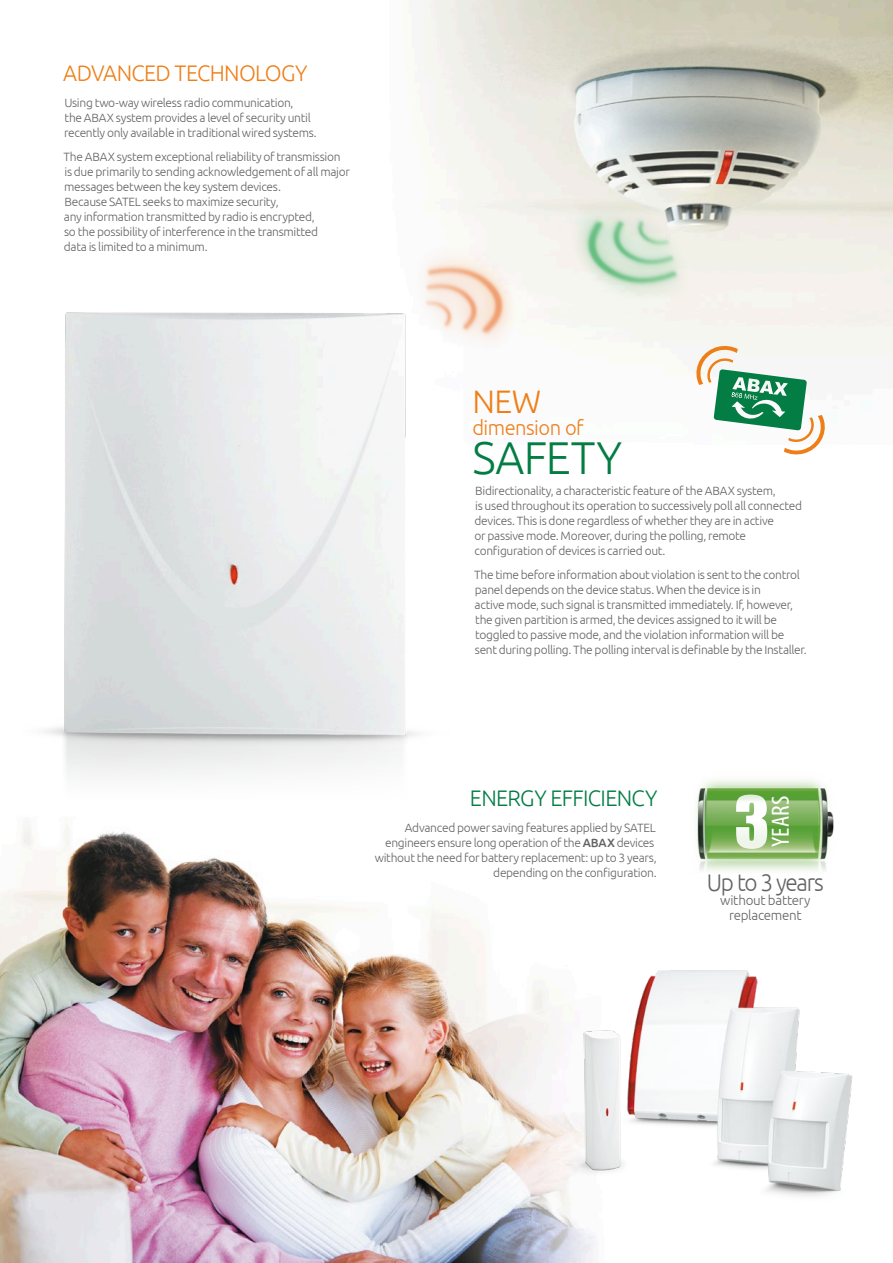
<style>
.page{position:relative;width:893px;height:1263px;background:#fff}
.page>*{position:absolute;margin:0;border:0;box-sizing:border-box;transform-origin:0 0}
.t1{font:66px "Impact";color:#fff}
.t2{font:300 46.05px "Ubuntu";letter-spacing:-.01em;color:#037d44}
.t3{font:300 32.55px "Ubuntu";color:#ee7f18}
.t4{font:condensed 24.9px "Myriad Pro";letter-spacing:.01em;color:#fff;scale:1.04 1}
.t5{font:300 24px "Ubuntu";letter-spacing:-.055em;color:#646466;scale:.94 1}
.t6{font:300 22.5px "Ubuntu";letter-spacing:-.03em;color:#ee7f18}
.t7{font:300 22.5px "Ubuntu";letter-spacing:-.03em;color:#037d44}
.t8{font:300 20.55px "Ubuntu";letter-spacing:-.025em;color:#ee7f18}
.t9{font:300 13.5px/14.9px "Ubuntu";letter-spacing:-.02em;color:#646466;text-align:center}
.t10{font:300 12px/15px "Ubuntu";letter-spacing:-.025em;color:#646466}
.s1{font-weight:500}
</style>
<div class="page">
<img style="left:0;top:826px;width:596px;height:437px">
<img style="left:423px;top:0;width:470px;height:354px">
<img style="left:45px;top:312px;width:372px;height:465px">
<svg style="left:696px;top:346px;width:129px;height:108px"></svg>
<img style="left:546px;top:948px;width:307px;height:262px">
<img style="left:562px;top:203px;width:128px;height:96px">
<img style="left:416px;top:239px;width:102px;height:122px">
<img style="left:697px;top:779px;width:137px;height:92px">
<p class="t6" style="left:63px;top:60px;width:246px">ADVANCED TECHNOLOGY</p>
<p class="t10" style="left:64px;top:95px;width:254px">Using two-way wireless radio communication,<br>the ABAX system provides a level of security until recently only available in traditional wired systems.</p>
<p class="t10" style="left:63px;top:149px;width:288px">The ABAX system exceptional reliability of transmission is due primarily to sending acknowledgement of all major messages between the key system devices.<br>Because SATEL seeks to maximize security,<br>any information transmitted by radio is encrypted,<br>so the possibility of interference in the transmitted<br>data is limited to a minimum.</p>
<p class="t3" style="left:472px;top:381px;width:70px">NEW</p>
<p class="t8" style="left:472px;top:415px;width:113px">dimension of</p>
<p class="t2" style="left:472px;top:429px;width:151px">SAFETY</p>
<p class="t10" style="left:475px;top:483px;width:329px">Bidirectionality, a characteristic feature of the ABAX system,<br>is used throughout its operation to successively poll all connected devices. This is done regardless of whether they are in active<br>or passive mode. Moreover, during the polling, remote configuration of devices is carried out.</p>
<p class="t10" style="left:474px;top:567px;width:334px">The time before information about violation is sent to the control panel depends on the device status. When the device is in<br>active mode, such signal is transmitted immediately. If, however, the given partition is armed, the devices assigned to it will be toggled to passive mode, and the violation information will be sent during polling. The polling interval is definable by the Installer.</p>
<p class="t7" style="left:470px;top:784px;width:189px">ENERGY EFFICIENCY</p>
<p class="t10" style="left:375px;top:819px;width:284px;text-align:right">Advanced power saving features applied by SATEL engineers ensure long operation of the <span class="s1">ABAX</span> devices without the need for battery replacement: up to 3 years, depending on the configuration.</p>
<h1 class="t1" style="left:734px;top:771px;width:37px">3</h1>
<p class="t4" style="left:765px;top:847px;width:51px;rotate:-90deg">YEARS</p>
<p class="t5" style="left:707px;top:867px;width:126px">Up to 3 years</p>
<p class="t9" style="left:720px;top:893px;width:92px">without battery replacement</p>
</div>
